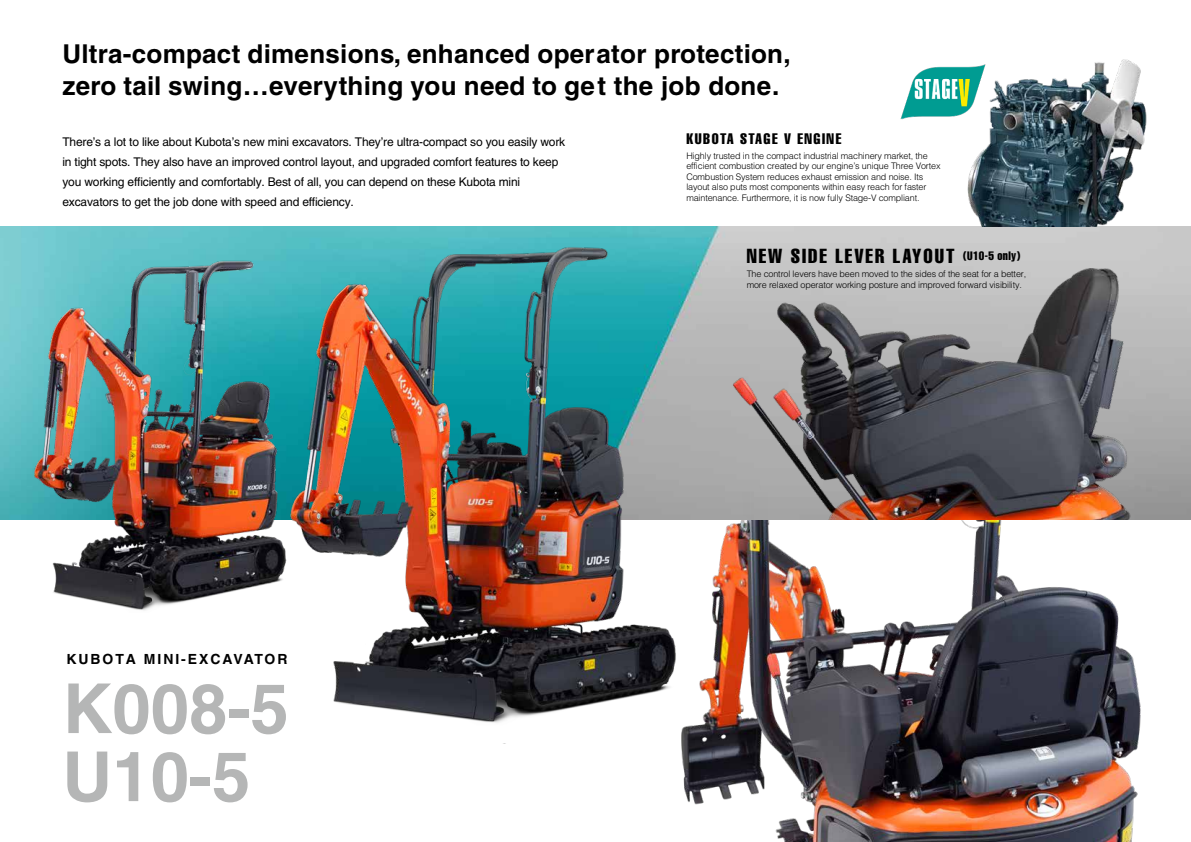
<style>
.page{position:relative;width:1191px;height:842px;background:#fff}
.page>*{position:absolute;margin:0;border:0;box-sizing:border-box;transform-origin:0 0}
.t1{font:700 69px/68px "Helvetica";color:#b5b6b6}
.t2{font:700 26px/32px "Helvetica";letter-spacing:.01em;color:#000}
.t3{font:extra-condensed 20px "Helvetica";letter-spacing:.1em;color:#000}
.t4{font:extra-condensed 15px "Helvetica";letter-spacing:.1em;color:#000}
.t5{font:700 14px "Helvetica";letter-spacing:.14em;color:#000}
.t6{font:12px/20px "Helvetica";letter-spacing:-.015em;color:#000}
.t7{font:300 9px/10.5px "Helvetica";letter-spacing:-.015em;color:#000}
.s1{font-size:12px}
</style>
<div class="page">
<img style="left:681px;top:519px;width:475px;height:323px">
<img style="left:0;top:226px;width:1191px;height:293px">
<img style="left:699px;top:243px;width:450px;height:276px">
<img style="left:18px;top:251px;width:263px;height:360px">
<img style="left:281px;top:240px;width:402px;height:504px">
<img style="left:900px;top:66px;width:63px;height:54px">
<img style="left:963px;top:59px;width:184px;height:167px">
<h2 class="t2" style="left:62px;top:37px;width:730px">Ultra-compact dimensions, enhanced operator protection, zero tail swing…everything you need to get the job done.</h2>
<p class="t6" style="left:62px;top:132px;width:504px">There’s a lot to like about Kubota’s new mini excavators. They’re ultra-compact so you easily work in tight spots. They also have an improved control layout, and upgraded comfort features to keep you working efficiently and comfortably. Best of all, you can depend on these Kubota mini excavators to get the job done with speed and efficiency.</p>
<h3 class="t4" style="left:686px;top:129px;width:156px">KUBOTA STAGE V ENGINE</h3>
<p class="t7" style="left:686px;top:150px;width:256px">Highly trusted in the compact industrial machinery market, the efficient combustion created by our engine’s unique Three Vortex Combustion System reduces exhaust emission and noise. Its layout also puts most components within easy reach for faster maintenance. Furthermore, it is now fully Stage-V compliant.</p>
<h3 class="t5" style="left:66px;top:650px;width:223px">KUBOTA MINI-EXCAVATOR</h3>
<h1 class="t1" style="left:62px;top:674px;width:228px">K008-5<br>U10-5</h1>
<h3 class="t3" style="left:746px;top:243px;width:275px">NEW SIDE LEVER LAYOUT <span class="s1">(U10-5 only)</span></h3>
<p class="t7" style="left:746px;top:268px;width:281px">The control levers have been moved to the sides of the seat for a better, more relaxed operator working posture and improved forward visibility.</p>
</div>
